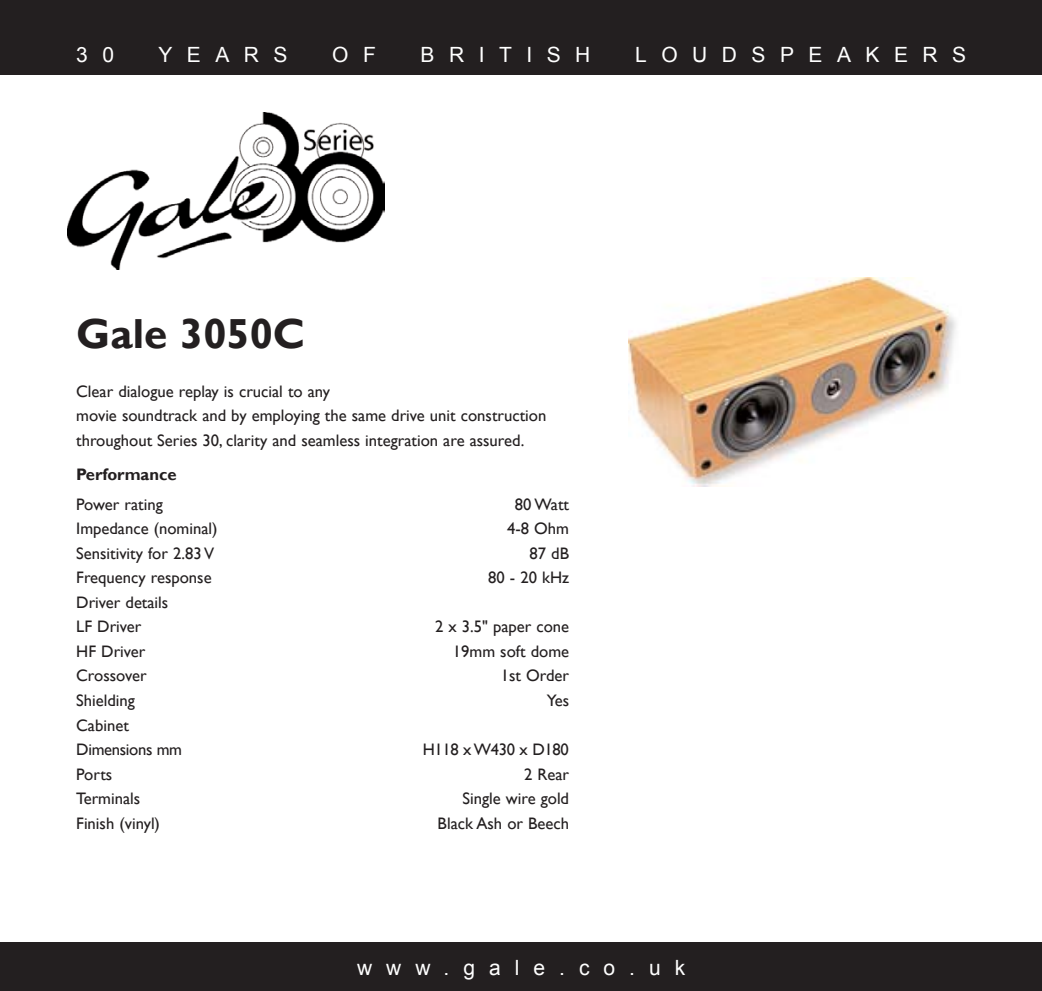
<style>
.page{position:relative;width:1042px;height:991px;background:#fff}
.page>*{position:absolute;margin:0;border:0;box-sizing:border-box;transform-origin:0 0}
.t1{font:700 42px "Gill Sans";color:#231f20}
.t2{font:21px "Arial";letter-spacing:.69em;color:#fff}
.t3{font:21px "Arial";letter-spacing:.665em;color:#fff}
.t4{font:16.62px/24.5px "Gill Sans";color:#231f20}
.t5{font:16.62px/24.5px "Gill Sans";letter-spacing:-.02em;color:#231f20}
.t6{font:700 16.62px "Gill Sans";color:#231f20}
</style>
<div class="page">
<div style="left:0;top:0;width:1041px;height:74px;background:#231f20"></div>
<div style="left:0;top:943px;width:1041px;height:47px;background:#231f20"></div>
<img style="left:68px;top:113px;width:316px;height:157px">
<img style="left:628px;top:277px;width:328px;height:209px">
<p class="t2" style="left:76px;top:43px;width:39px">3 0</p>
<p class="t2" style="left:158px;top:43px;width:131px">YEARS</p>
<p class="t2" style="left:332px;top:43px;width:45px">O F</p>
<p class="t2" style="left:420px;top:43px;width:171px">BRITISH</p>
<p class="t2" style="left:635px;top:43px;width:332px">LOUDSPEAKERS</p>
<h1 class="t1" style="left:76px;top:309px;width:230px">Gale 3050C</h1>
<p class="t4" style="left:76px;top:379px;width:471px">Clear dialogue replay is crucial to any<br>movie soundtrack and by employing the same drive unit construction throughout Series 30, clarity and seamless integration are assured.</p>
<p class="t6" style="left:76px;top:465px;width:102px">Performance</p>
<p class="t4" style="left:76px;top:492px;width:88px">Power rating</p>
<p class="t4" style="left:515px;top:492px;width:56px">80 Watt</p>
<p class="t4" style="left:76px;top:516px;width:143px">Impedance (nominal)</p>
<p class="t4" style="left:507px;top:516px;width:63px">4-8 Ohm</p>
<p class="t4" style="left:76px;top:541px;width:139px">Sensitivity for 2.83 V</p>
<p class="t4" style="left:529px;top:541px;width:41px">87 dB</p>
<p class="t4" style="left:76px;top:565px;width:137px">Frequency response</p>
<p class="t4" style="left:488px;top:565px;width:82px">80 - 20 kHz</p>
<p class="t4" style="left:76px;top:590px;width:94px">Driver details<br>LF Driver</p>
<p class="t4" style="left:435px;top:614px;width:135px">2 x 3.5" paper cone</p>
<p class="t4" style="left:76px;top:639px;width:71px">HF Driver</p>
<p class="t4" style="left:453px;top:639px;width:118px">19mm soft dome</p>
<p class="t4" style="left:76px;top:663px;width:72px">Crossover</p>
<p class="t4" style="left:500px;top:663px;width:70px">1st Order</p>
<p class="t4" style="left:76px;top:688px;width:60px">Shielding</p>
<p class="t4" style="left:546px;top:688px;width:24px">Yes</p>
<p class="t5" style="left:76px;top:712px;width:107px">Cabinet<br>Dimensions mm</p>
<p class="t5" style="left:422px;top:737px;width:147px">H118 x W430 x D180</p>
<p class="t4" style="left:76px;top:761px;width:38px">Ports</p>
<p class="t4" style="left:524px;top:761px;width:47px">2 Rear</p>
<p class="t4" style="left:76px;top:786px;width:66px">Terminals</p>
<p class="t4" style="left:462px;top:786px;width:108px">Single wire gold</p>
<p class="t4" style="left:76px;top:810px;width:85px">Finish (vinyl)</p>
<p class="t4" style="left:437px;top:810px;width:133px">Black Ash or Beech</p>
<p class="t3" style="left:357px;top:956px;width:330px">www.gale.co.uk</p>
</div>
